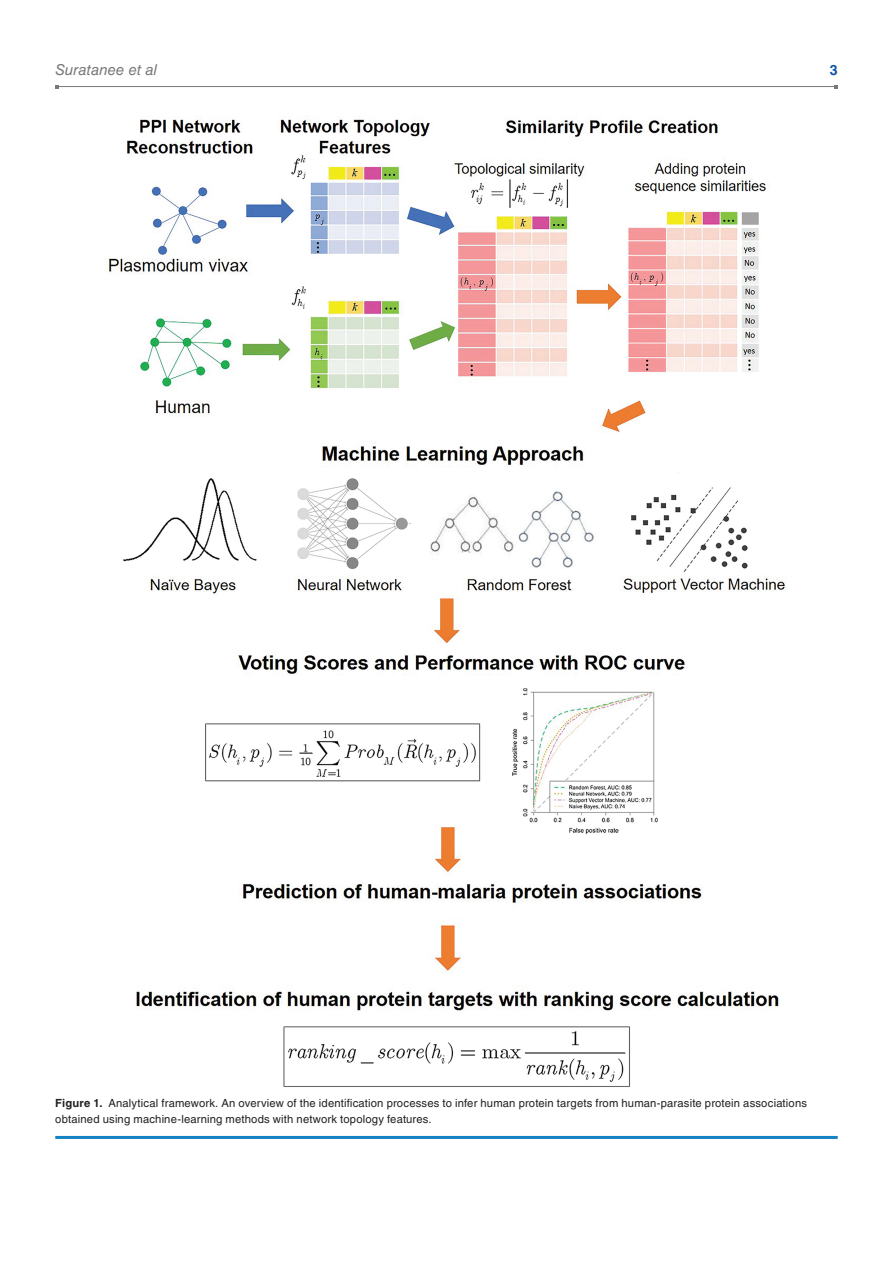
<style>
.page{position:relative;width:893px;height:1263px;background:#fff}
.page>*{position:absolute;margin:0;border:0;box-sizing:border-box;transform-origin:0 0}
.t1{font:italic 15px "Helvetica LT Std";color:#76787b}
.t2{font:700 14.25px "Helvetica LT Std";color:#1055a4}
.t3{font:11.25px/16.5px "Helvetica LT Std";letter-spacing:.015em;color:#231f20}
.s1{font-weight:700}
</style>
<div class="page">
<hr style="left:57px;top:86px;width:779px;height:1px;background:#76787b">
<hr style="left:55px;top:1136px;width:783px;height:3px;background:#1582c5">
<img style="left:108px;top:116px;width:679px;height:971px">
<h1 class="t1" style="left:55px;top:61px;width:103px">Suratanee et al</h1>
<p class="t2" style="left:830px;top:61px;width:9px">3</p>
<p class="t3" style="left:55px;top:1094px;width:753px"><span class="s1">Figure 1.</span> Analytical framework. An overview of the identification processes to infer human protein targets from human-parasite protein associations obtained using machine-learning methods with network topology features.</p>
</div>
